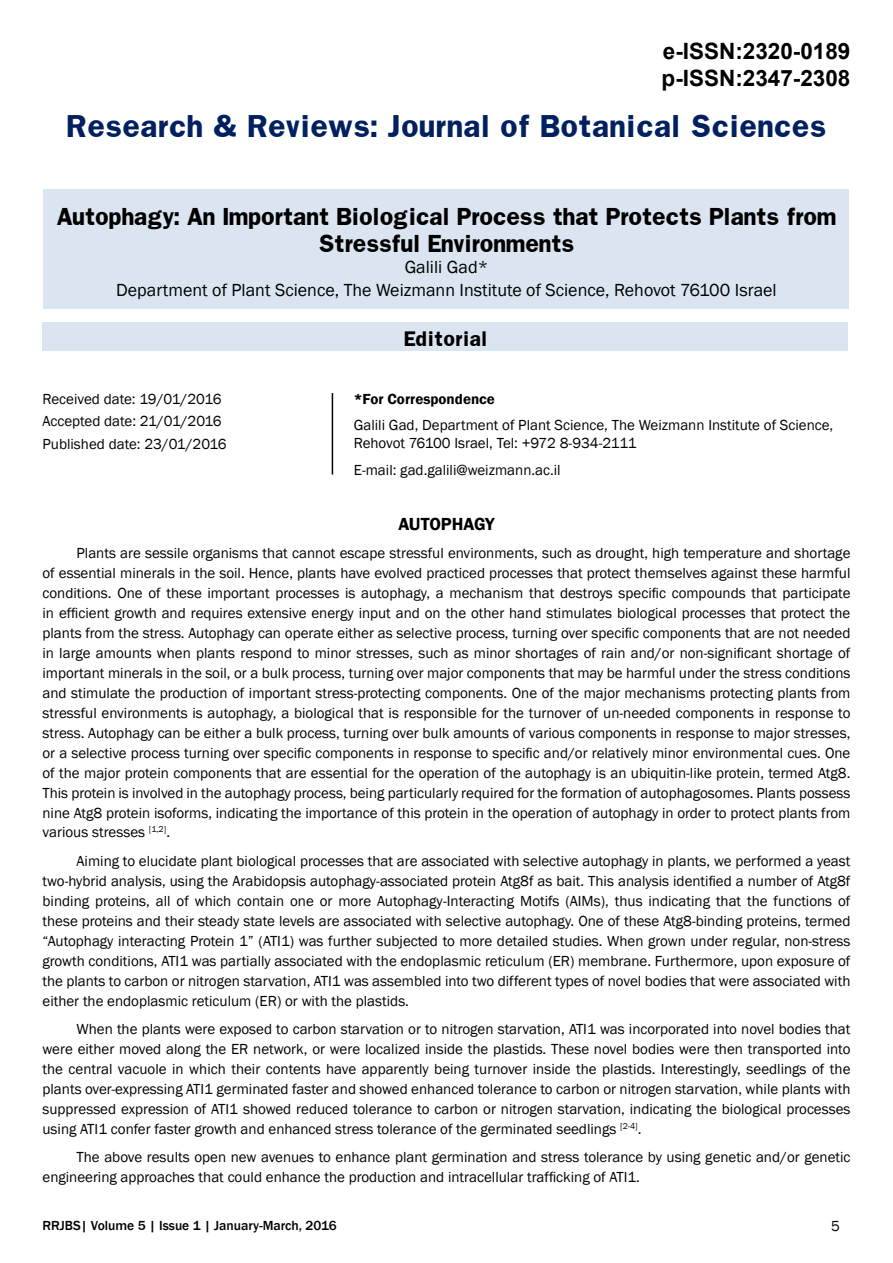
<style>
.page{position:relative;width:893px;height:1263px;background:#fff}
.page>*{position:absolute;margin:0;border:0;box-sizing:border-box;transform-origin:0 0}
.t1{font:700 27px "Franklin";color:#002060}
.t2{font:700 22.5px/27px "Arial";color:#000}
.t3{font:700 21px/27px "Franklin";letter-spacing:-.02em;color:#000;text-align:center}
.t4{font:18px/23.5px "Franklin Gothic";color:#000;text-align:center}
.t5{font:600 18px "Franklin Gothic";color:#000}
.t6{font:700 18px "Franklin";color:#000}
.t7{font:15px/20px "Franklin Gothic";color:#000;text-align:justify}
.t8{font:600 15px "Franklin Gothic";color:#000}
.t9{font:500 13.5px "Franklin Gothic";color:#000}
</style>
<div class="page">
<div style="left:44px;top:189px;width:805px;height:120px;background:#dbe5f1"></div>
<div style="left:43px;top:322px;width:805px;height:28px;background:#dbe5f1"></div>
<hr style="left:332px;top:393px;width:1px;height:82px;background:#000">
<h2 class="t2" style="left:662px;top:38px;width:190px">e-ISSN:2320-0189 p-ISSN:2347-2308</h2>
<h1 class="t1" style="left:67px;top:108px;width:761px">Research &amp; Reviews: Journal of Botanical Sciences</h1>
<h3 class="t3" style="left:56px;top:203px;width:782px">Autophagy: An Important Biological Process that Protects Plants from<br>Stressful Environments</h3>
<p class="t4" style="left:116px;top:255px;width:662px">Galili Gad*<br>Department of Plant Science, The Weizmann Institute of Science, Rehovot 76100 Israel</p>
<p class="t6" style="left:403px;top:326px;width:86px">Editorial</p>
<p class="t7" style="left:43px;top:388px;width:186px;line-height:22.5px;text-align:left">Received date: 19/01/2016<br>Accepted date: 21/01/2016<br>Published date: 23/01/2016</p>
<p class="t8" style="left:354px;top:389px;width:143px">*For Correspondence</p>
<p class="t7" style="left:354px;top:416px;width:481px;line-height:18px">Galili Gad, Department of Plant Science, The Weizmann Institute of Science,<br>Rehovot 76100 Israel, Tel: +972 8-934-2111</p>
<p class="t7" style="left:354px;top:460px;width:208px">E-mail: gad.galili@weizmann.ac.il</p>
<p class="t5" style="left:398px;top:513px;width:98px">AUTOPHAGY</p>
<p class="t7" style="left:43px;top:543px;width:809px;text-indent:34px">Plants are sessile organisms that cannot escape stressful environments, such as drought, high temperature and shortage of essential minerals in the soil. Hence, plants have evolved practiced processes that protect themselves against these harmful conditions. One of these important processes is autophagy, a mechanism that destroys specific compounds that participate in efficient growth and requires extensive energy input and on the other hand stimulates biological processes that protect the plants from the stress. Autophagy can operate either as selective process, turning over specific components that are not needed in large amounts when plants respond to minor stresses, such as minor shortages of rain and/or non-significant shortage of important minerals in the soil, or a bulk process, turning over major components that may be harmful under the stress conditions and stimulate the production of important stress-protecting components. One of the major mechanisms protecting plants from stressful environments is autophagy, a biological that is responsible for the turnover of un-needed components in response to stress. Autophagy can be either a bulk process, turning over bulk amounts of various components in response to major stresses, or a selective process turning over specific components in response to specific and/or relatively minor environmental cues. One of the major protein components that are essential for the operation of the autophagy is an ubiquitin-like protein, termed Atg8.<br>This protein is involved in the autophagy process, being particularly required for the formation of autophagosomes. Plants possess nine Atg8 protein isoforms, indicating the importance of this protein in the operation of autophagy in order to protect plants from various stresses <sup>[1,2]</sup>.</p>
<p class="t7" style="left:43px;top:851px;width:809px;text-indent:34px">Aiming to elucidate plant biological processes that are associated with selective autophagy in plants, we performed a yeast two-hybrid analysis, using the Arabidopsis autophagy-associated protein Atg8f as bait. This analysis identified a number of Atg8f binding proteins, all of which contain one or more Autophagy-Interacting Motifs (AIMs), thus indicating that the functions of these proteins and their steady state levels are associated with selective autophagy. One of these Atg8-binding proteins, termed “Autophagy interacting Protein 1” (ATI1) was further subjected to more detailed studies. When grown under regular, non-stress growth conditions, ATI1 was partially associated with the endoplasmic reticulum (ER) membrane. Furthermore, upon exposure of the plants to carbon or nitrogen starvation, ATI1 was assembled into two different types of novel bodies that were associated with either the endoplasmic reticulum (ER) or with the plastids.</p>
<p class="t7" style="left:43px;top:1019px;width:809px;text-indent:34px">When the plants were exposed to carbon starvation or to nitrogen starvation, ATI1 was incorporated into novel bodies that were either moved along the ER network, or were localized inside the plastids. These novel bodies were then transported into the central vacuole in which their contents have apparently being turnover inside the plastids. Interestingly, seedlings of the plants over-expressing ATI1 germinated faster and showed enhanced tolerance to carbon or nitrogen starvation, while plants with suppressed expression of ATI1 showed reduced tolerance to carbon or nitrogen starvation, indicating the biological processes using ATI1 confer faster growth and enhanced stress tolerance of the germinated seedlings <sup>[2-4]</sup>.</p>
<p class="t7" style="left:43px;top:1147px;width:809px;text-indent:34px">The above results open new avenues to enhance plant germination and stress tolerance by using genetic and/or genetic engineering approaches that could enhance the production and intracellular trafficking of ATI1.</p>
<p class="t9" style="left:43px;top:1217px;width:296px">RRJBS| Volume 5 | Issue 1 | January-March, 2016</p>
<p class="t7" style="left:831px;top:1216px;width:10px">5</p>
</div>
